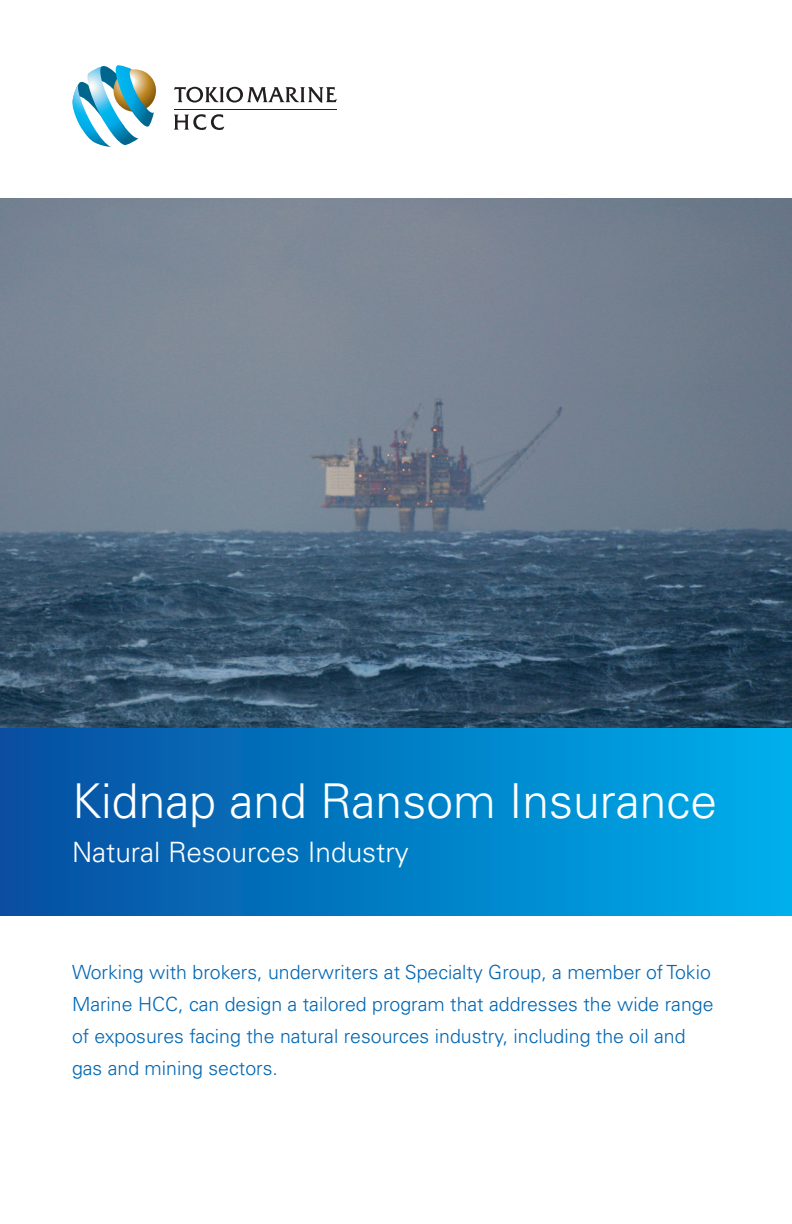
<style>
.page{position:relative;width:792px;height:1224px;background:#fff}
.page>*{position:absolute;margin:0;border:0;box-sizing:border-box;transform-origin:0 0}
.t1{font:300 48px "Univers LT Pro 45";color:#fff}
.t2{font:300 28px "Univers LT Pro 45";color:#fff}
.t3{font:300 19.6px/32px "Univers LT Pro 45";color:#0166b3}
</style>
<div class="page">
<hr style="left:174px;top:109px;width:163px;height:1px;background:#231f20">
<svg style="left:174px;top:87px;width:163px;height:16px"></svg>
<svg style="left:174px;top:114px;width:50px;height:16px"></svg>
<svg style="left:72px;top:65px;width:84px;height:82px"></svg>
<img style="left:0;top:198px;width:792px;height:531px">
<div style="left:0;top:729px;width:792px;height:187px;background:linear-gradient(to right,#074da0,#00aeeb)"></div>
<h1 class="t1" style="left:72px;top:769px;width:647px">Kidnap and Ransom Insurance</h1>
<h2 class="t2" style="left:72px;top:833px;width:338px">Natural Resources Industry</h2>
<p class="t3" style="left:72px;top:955px;width:643px">Working with brokers, underwriters at Specialty Group, a member of Tokio Marine HCC, can design a tailored program that addresses the wide range of exposures facing the natural resources industry, including the oil and gas and mining sectors.</p>
</div>
